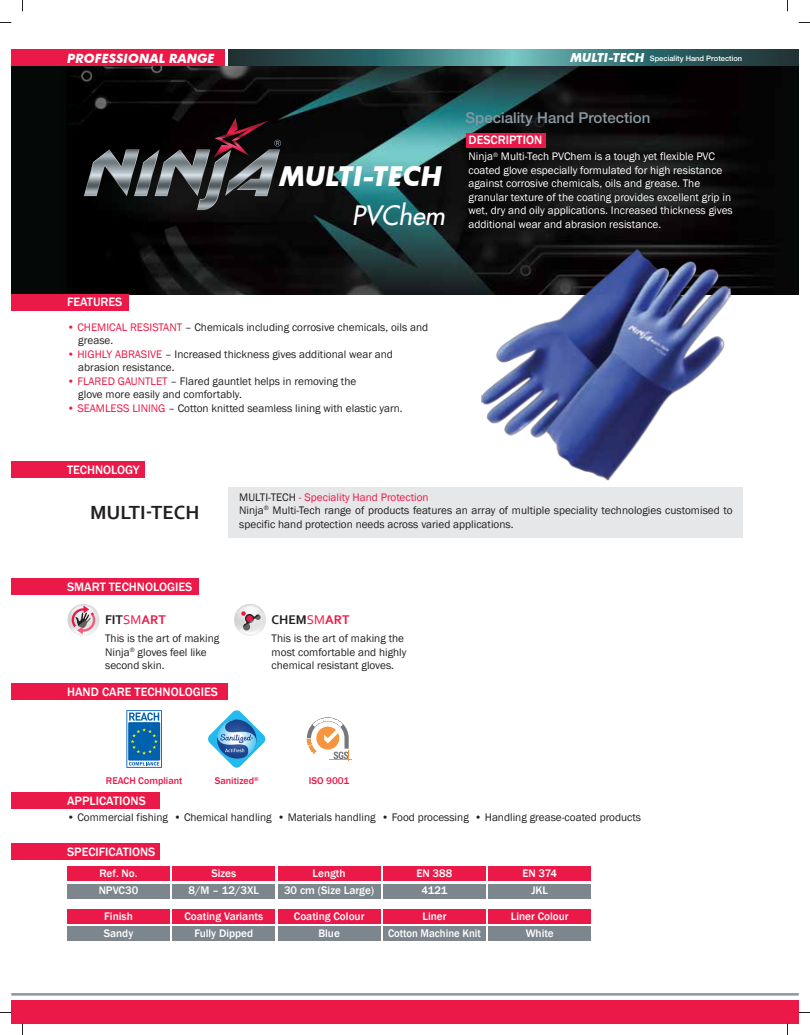
<style>
.page{position:relative;width:810px;height:1035px;background:#fff}
.page>*{position:absolute;margin:0;border:0;box-sizing:border-box;transform-origin:0 0}
.t1{font:italic 700 27.38px "Futura BT";color:#fff}
.t2{font:italic 26px "Futura";color:#fff}
.t3{font:700 20px "Corbel";color:#231f20}
.t4{font:500 15px "Helvetica Neue";color:#8998a3}
.t5{font:700 13.25px "Corbel";color:#231f20}
.t6{font:italic 700 12.75px "Futura BT";color:#fff}
.t7{font:500 12.5px "Franklin Gothic";color:#fff}
.t8{font:11.25px/13.5px "Franklin Gothic";color:#231f20}
.t9{font:11.25px/13.5px "Franklin Gothic";color:#fff}
.t10{font:500 11.25px/17px "Franklin Gothic";color:#fff}
.t11{font:500 11.25px "Franklin Gothic";color:#fff;scale:.95 1}
.t12{font:500 10px "Franklin Gothic";color:#eb1947}
.t13{font:500 7.5px "Helvetica Neue";color:#fff}
.s1{font-family:"Futura BT";font-weight:700;font-style:italic;font-size:12.5px}
.s2{color:#eb1947}
.s3{font-weight:400;color:#eb1947}
</style>
<div class="page">
<div style="left:11px;top:1000px;width:788px;height:24px;background:#eb1947"></div>
<hr style="left:11px;top:993px;width:788px;height:3px;background:#8998a3">
<div style="left:11px;top:49px;width:214px;height:17px;background:#eb1947"></div>
<svg style="left:229px;top:49px;width:570px;height:17px;background:#386d6f"></svg>
<img style="left:11px;top:66px;width:788px;height:228px">
<img style="left:84px;top:149px;width:196px;height:61px">
<img style="left:214px;top:118px;width:54px;height:32px">
<img style="left:85px;top:150px;width:194px;height:59px">
<svg style="left:274px;top:140px;width:7px;height:7px"></svg>
<div style="left:466px;top:133px;width:80px;height:14px;background:#eb1947"></div>
<div style="left:11px;top:294px;width:118px;height:17px;background:#eb1947"></div>
<div style="left:11px;top:578px;width:188px;height:17px;background:#eb1947"></div>
<div style="left:11px;top:684px;width:217px;height:16px;background:#eb1947"></div>
<div style="left:11px;top:792px;width:149px;height:17px;background:#eb1947"></div>
<div style="left:11px;top:843px;width:149px;height:17px;background:#eb1947"></div>
<svg style="left:126px;top:710px;width:36px;height:58px;background:#448bbd"></svg>
<svg style="left:208px;top:710px;width:58px;height:58px"></svg>
<svg style="left:307px;top:717px;width:44px;height:44px"></svg>
<div style="left:67px;top:866px;width:103px;height:15px;background:#eb1947"></div>
<div style="left:173px;top:866px;width:102px;height:15px;background:#eb1947"></div>
<div style="left:278px;top:866px;width:102px;height:15px;background:#eb1947"></div>
<div style="left:383px;top:866px;width:102px;height:15px;background:#eb1947"></div>
<div style="left:489px;top:866px;width:102px;height:15px;background:#eb1947"></div>
<div style="left:67px;top:884px;width:103px;height:14px;background:#7d868c"></div>
<div style="left:173px;top:884px;width:102px;height:14px;background:#7d868c"></div>
<div style="left:278px;top:884px;width:102px;height:14px;background:#7d868c"></div>
<div style="left:383px;top:884px;width:102px;height:14px;background:#7d868c"></div>
<div style="left:489px;top:884px;width:102px;height:14px;background:#7d868c"></div>
<div style="left:67px;top:927px;width:103px;height:14px;background:#7d868c"></div>
<div style="left:173px;top:927px;width:102px;height:14px;background:#7d868c"></div>
<div style="left:278px;top:927px;width:102px;height:14px;background:#7d868c"></div>
<div style="left:383px;top:927px;width:102px;height:14px;background:#7d868c"></div>
<div style="left:489px;top:927px;width:102px;height:14px;background:#7d868c"></div>
<div style="left:173px;top:909px;width:102px;height:14px;background:#eb1947"></div>
<div style="left:278px;top:909px;width:102px;height:14px;background:#eb1947"></div>
<div style="left:383px;top:909px;width:102px;height:14px;background:#eb1947"></div>
<div style="left:489px;top:909px;width:102px;height:14px;background:#eb1947"></div>
<div style="left:67px;top:909px;width:103px;height:14px;background:#eb1947"></div>
<img style="left:480px;top:248px;width:252px;height:233px">
<div style="left:228px;top:487px;width:515px;height:51px;background:#e6e7e8"></div>
<svg style="left:67px;top:604px;width:32px;height:32px"></svg>
<svg style="left:234px;top:604px;width:32px;height:32px"></svg>
<div style="left:11px;top:462px;width:134px;height:16px;background:#eb1947"></div>
<p class="t6" style="left:67px;top:50px;width:149px">PROFESSIONAL RANGE</p>
<p class="t13" style="left:570px;top:54px;width:173px"><span class="s1">MULTI-TECH</span> Speciality Hand Protection</p>
<h1 class="t1" style="left:280px;top:159px;width:164px">MULTI-TECH</h1>
<h2 class="t2" style="left:352px;top:199px;width:95px">PVChem</h2>
<h3 class="t4" style="left:466px;top:109px;width:186px">Speciality Hand Protection</h3>
<p class="t7" style="left:469px;top:133px;width:75px">DESCRIPTION</p>
<p class="t9" style="left:469px;top:150px;width:266px">Ninja<sup>®</sup> Multi-Tech PVChem is a tough yet flexible PVC coated glove especially formulated for high resistance against corrosive chemicals, oils and grease. The granular texture of the coating provides excellent grip in wet, dry and oily applications. Increased thickness gives additional wear and abrasion resistance.</p>
<p class="t7" style="left:67px;top:295px;width:57px">FEATURES</p>
<p class="t8" style="left:78px;top:321px;width:351px;text-indent:-11px"><span class="s2">• CHEMICAL RESISTANT</span> – Chemicals including corrosive chemicals, oils and grease.</p>
<p class="t8" style="left:78px;top:348px;width:316px;text-indent:-11px"><span class="s2">• HIGHLY ABRASIVE</span> – Increased thickness gives additional wear and abrasion resistance.</p>
<p class="t8" style="left:78px;top:375px;width:279px;text-indent:-11px"><span class="s2">• FLARED GAUNTLET</span> – Flared gauntlet helps in removing the glove more easily and comfortably.</p>
<p class="t8" style="left:67px;top:402px;width:337px"><span class="s2">• SEAMLESS LINING</span> – Cotton knitted seamless lining with elastic yarn.</p>
<p class="t7" style="left:67px;top:462px;width:74px">TECHNOLOGY</p>
<h3 class="t3" style="left:90px;top:499px;width:111px">MULTI-TECH</h3>
<p class="t7" style="left:67px;top:579px;width:127px">SMART TECHNOLOGIES</p>
<p class="t8" style="left:239px;top:490px;width:495px">MULTI-TECH <span class="s2">- Speciality Hand Protection<br></span>Ninja<sup>®</sup> Multi-Tech range of products features an array of multiple speciality technologies customised to specific hand protection needs across varied applications.</p>
<p class="t5" style="left:272px;top:612px;width:80px">CHEM<span class="s3">SM</span><span class="s2">ART</span></p>
<p class="t5" style="left:105px;top:612px;width:62px">FIT<span class="s3">SM</span><span class="s2">ART</span></p>
<p class="t8" style="left:105px;top:632px;width:116px">This is the art of making<br>Ninja<sup>®</sup> gloves feel like second skin.</p>
<p class="t8" style="left:272px;top:632px;width:136px">This is the art of making the most comfortable and highly chemical resistant gloves.</p>
<p class="t7" style="left:67px;top:684px;width:153px">HAND CARE TECHNOLOGIES</p>
<p class="t12" style="left:106px;top:774px;width:78px">REACH Compliant</p>
<p class="t12" style="left:215px;top:775px;width:45px">Sanitized<sup>®</sup></p>
<p class="t12" style="left:309px;top:775px;width:42px">ISO 9001</p>
<p class="t8" style="left:67px;top:811px;width:576px">• Commercial fishing • Chemical handling • Materials handling • Food processing • Handling grease-coated products</p>
<p class="t7" style="left:67px;top:793px;width:80px">APPLICATIONS</p>
<p class="t7" style="left:67px;top:844px;width:90px">SPECIFICATIONS</p>
<p class="t10" style="left:99px;top:865px;width:40px">Ref. No.</p>
<p class="t10" style="left:211px;top:865px;width:26px">Sizes</p>
<p class="t10" style="left:313px;top:865px;width:35px">Length</p>
<p class="t10" style="left:416px;top:865px;width:37px">EN 388</p>
<p class="t10" style="left:522px;top:865px;width:36px">EN 374</p>
<p class="t10" style="left:99px;top:882px;width:41px">NPVC30</p>
<p class="t10" style="left:189px;top:882px;width:72px">8/M – 12/3XL</p>
<p class="t10" style="left:284px;top:882px;width:92px">30 cm (Size Large)</p>
<p class="t10" style="left:422px;top:882px;width:27px">4121</p>
<p class="t10" style="left:531px;top:882px;width:18px">JKL</p>
<p class="t10" style="left:184px;top:908px;width:80px">Coating Variants</p>
<p class="t10" style="left:294px;top:908px;width:72px">Coating Colour</p>
<p class="t10" style="left:422px;top:908px;width:26px">Liner</p>
<p class="t10" style="left:511px;top:908px;width:59px">Liner Colour</p>
<p class="t10" style="left:194px;top:925px;width:60px">Fully Dipped</p>
<p class="t10" style="left:104px;top:908px;width:31px">Finish<br>Sandy</p>
<p class="t10" style="left:318px;top:925px;width:23px">Blue</p>
<p class="t11" style="left:388px;top:926px;width:99px">Cotton Machine Knit</p>
<p class="t10" style="left:526px;top:925px;width:30px">White</p>
</div>
